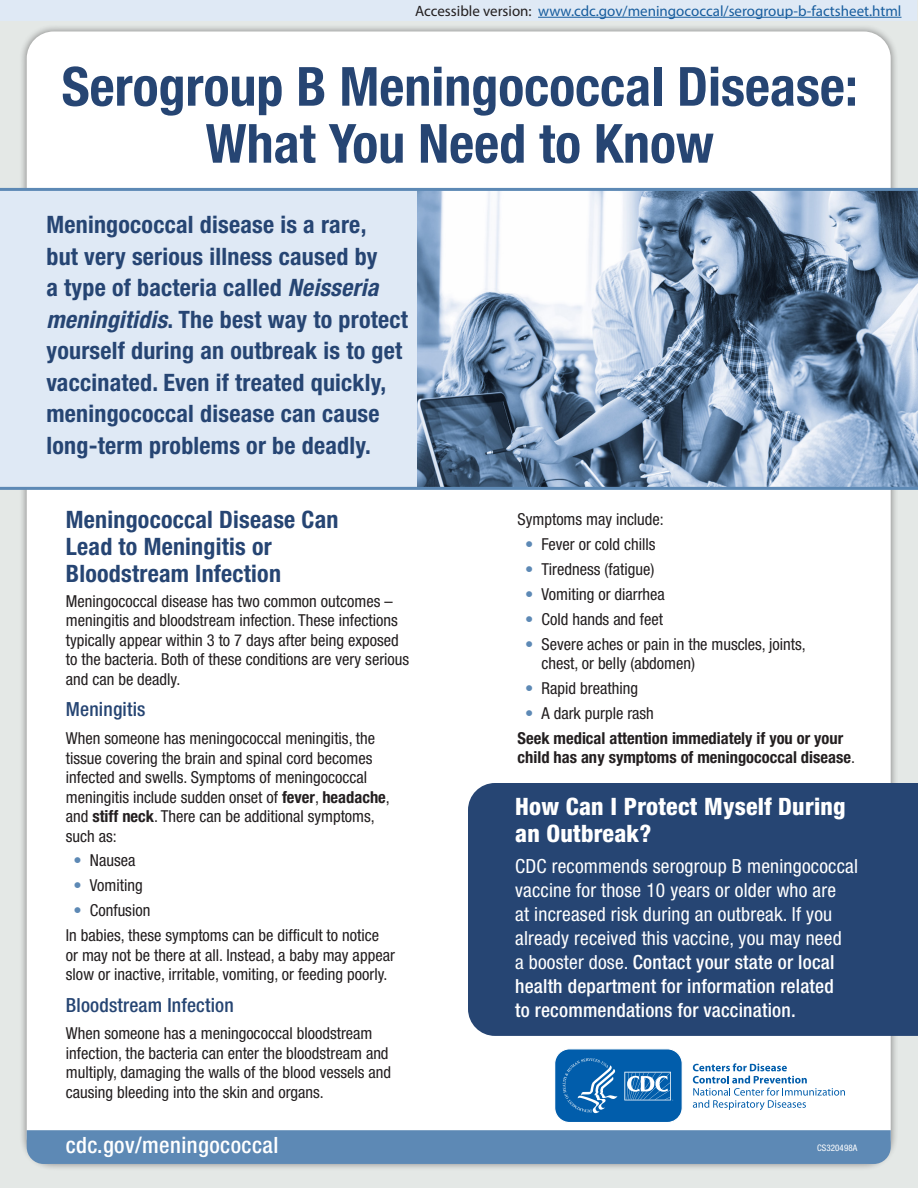
<style>
.page{position:relative;width:918px;height:1188px;background:#e4e8e6}
.page>*{position:absolute;margin:0;border:0;box-sizing:border-box;transform-origin:0 0}
.t1{font:700 condensed 54px/57px "Helvetica Neue LT Std";color:#264573;text-align:center}
.t2{font:700 condensed 24px/31.5px "Helvetica Neue LT Std";letter-spacing:.01em;color:#264573}
.t3{font:800 condensed 24px/27px "Helvetica Neue LT Std";letter-spacing:.01em;color:#fff}
.t4{font:500 condensed 22.5px "Helvetica Neue LT Std";letter-spacing:.02em;color:#fff}
.B2{font:condensed 19.5px/24px "Helvetica Neue LT Std";letter-spacing:.01em;color:#fff}
.H2-1{font:500 condensed 19.5px "Helvetica Neue LT Std";letter-spacing:.01em;color:#264573}
.t5{font:condensed 16.5px/19.5px "Helvetica Neue LT Std";color:#231f20}
.t6{font:700 condensed 16.5px/19.5px "Helvetica Neue LT Std";color:#231f20}
.t7{font:15px "Myriad Pro";color:#175d9e}
.t8{font:condensed 9px "Helvetica Neue LT Std";letter-spacing:.01em;color:#fff}
.s1{color:#231f20}
.s2{font-style:italic}
.s3{font-weight:700}
.s4{font-weight:800;color:#5d89b5}
.s5{font-weight:400}
.s6{font-weight:500}
</style>
<div class="page">
<div style="left:19px;top:24px;width:880px;height:1148px;background:#231f20;opacity:.5"></div>
<div style="left:27px;top:31px;width:864px;height:1133px;background:#fff;border-radius:27px"></div>
<div style="left:27px;top:1130px;width:864px;height:34px;background:#5d89b5"></div>
<svg style="left:0;top:188px;width:918px;height:302px"></svg>
<div style="left:468px;top:783px;width:450px;height:253px;background:#264573"></div>
<div style="left:1px;top:0;width:916px;height:20px;background:#dfe9f5"></div>
<svg style="left:693px;top:1063px;width:152px;height:47px"></svg>
<svg style="left:555px;top:1049px;width:127px;height:73px"></svg>
<hr style="left:538px;top:17px;width:364px;height:1px;background:#175d9e">
<p class="t7" style="left:415px;top:1px;width:488px"><span class="s1">Accessible version:</span> www.cdc.gov/meningococcal/serogroup-b-factsheet.html</p>
<h1 class="t1" style="left:62px;top:57px;width:798px">Serogroup B Meningococcal Disease:<br>What You Need to Know</h1>
<p class="t2" style="left:46px;top:209px;width:363px">Meningococcal disease is a rare,<br>but very serious illness caused by<br>a type of bacteria called <span class="s2">Neisseria meningitidis</span>. The best way to protect yourself during an outbreak is to get vaccinated. Even if treated quickly, meningococcal disease can cause long-term problems or be deadly.</p>
<p class="t2" style="left:66px;top:506px;width:274px;line-height:27px">Meningococcal Disease Can<br>Lead to Meningitis or<br>Bloodstream Infection</p>
<p class="t5" style="left:66px;top:591px;width:345px">Meningococcal disease has two common outcomes – meningitis and bloodstream infection. These infections typically appear within 3 to 7 days after being exposed to the bacteria. Both of these conditions are very serious and can be deadly.</p>
<p class="H2-1" style="left:66px;top:698px;width:81px">Meningitis</p>
<p class="t5" style="left:66px;top:728px;width:325px">When someone has meningococcal meningitis, the tissue covering the brain and spinal cord becomes infected and swells. Symptoms of meningococcal meningitis include sudden onset of <span class="s3">fever</span>, <span class="s3">headache</span>, and <span class="s3">stiff neck</span>. There can be additional symptoms, such as:</p>
<p class="t5" style="left:73px;top:851px;width:64px"><span class="s4">•</span> Nausea</p>
<p class="t5" style="left:73px;top:876px;width:71px"><span class="s4">•</span> Vomiting</p>
<p class="t5" style="left:73px;top:901px;width:78px"><span class="s4">•</span> Confusion</p>
<p class="t5" style="left:66px;top:925px;width:331px">In babies, these symptoms can be difficult to notice or may not be there at all. Instead, a baby may appear slow or inactive, irritable, vomiting, or feeding poorly.</p>
<h3 class="H2-1" style="left:66px;top:993px;width:170px">Bloodstream Infection</h3>
<p class="t5" style="left:66px;top:1024px;width:327px">When someone has a meningococcal bloodstream infection, the bacteria can enter the bloodstream and multiply, damaging the walls of the blood vessels and causing bleeding into the skin and organs.</p>
<p class="t4" style="left:66px;top:1131px;width:214px">cdc.gov/meningococcal</p>
<p class="t5" style="left:518px;top:509px;width:148px">Symptoms may include:</p>
<p class="t5" style="left:525px;top:534px;width:132px"><span class="s4">•</span> Fever or cold chills</p>
<p class="t5" style="left:525px;top:559px;width:131px"><span class="s4">•</span> Tiredness (fatigue)</p>
<p class="t5" style="left:525px;top:584px;width:141px"><span class="s4">•</span> Vomiting or diarrhea</p>
<p class="t5" style="left:525px;top:609px;width:140px"><span class="s4">•</span> Cold hands and feet</p>
<p class="t5" style="left:542px;top:634px;width:266px;text-indent:-16px"><span class="s4">•</span> Severe aches or pain in the muscles, joints, chest, or belly (abdomen)</p>
<p class="t5" style="left:525px;top:678px;width:115px"><span class="s4">•</span> Rapid breathing</p>
<p class="t5" style="left:525px;top:703px;width:130px"><span class="s4">•</span> A dark purple rash</p>
<p class="t6" style="left:518px;top:728px;width:339px">Seek medical attention immediately if you or your child has any symptoms of meningococcal disease<span class="s5">.</span></p>
<h2 class="t3" style="left:515px;top:793px;width:332px">How Can I Protect Myself During an Outbreak?</h2>
<p class="B2" style="left:515px;top:854px;width:344px">CDC recommends serogroup B meningococcal vaccine for those 10 years or older who are<br>at increased risk during an outbreak. If you already received this vaccine, you may need<br>a booster dose. <span class="s6">Contact your state or local health department for information related<br>to recommendations for vaccination.</span></p>
<p class="t8" style="left:817px;top:1142px;width:42px">CS320498A</p>
</div>
